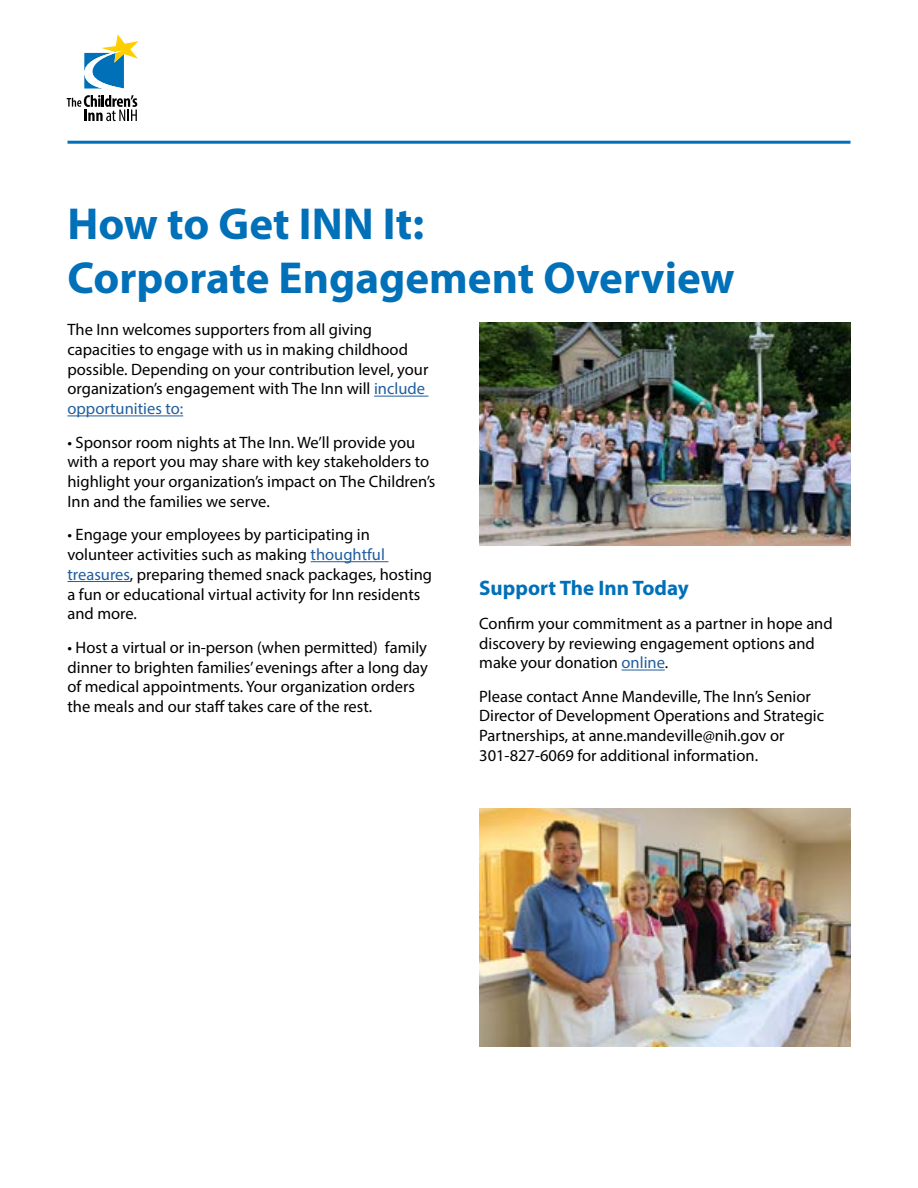
<style>
.page{position:relative;width:918px;height:1188px;background:#fff}
.page>*{position:absolute;margin:0;border:0;box-sizing:border-box;transform-origin:0 0}
.t1{font:700 45px/54px "Myriad Pro";color:#0070b9}
.t2{font:700 21px "Myriad Pro";color:#0070b9}
.t3{font:16.5px/19.8px "Myriad Pro";color:#000}
.s1{color:#215e9e}
</style>
<div class="page">
<svg style="left:67px;top:95px;width:70px;height:26px"></svg>
<svg style="left:84px;top:34px;width:55px;height:55px"></svg>
<hr style="left:68px;top:141px;width:782px;height:3px;background:#0070b9">
<hr style="left:374px;top:396px;width:55px;height:1px;background:#215e9e">
<hr style="left:68px;top:416px;width:115px;height:1px;background:#215e9e">
<hr style="left:311px;top:561px;width:77px;height:1px;background:#215e9e">
<hr style="left:68px;top:581px;width:62px;height:1px;background:#215e9e">
<hr style="left:622px;top:670px;width:43px;height:1px;background:#215e9e">
<img style="left:479px;top:323px;width:371px;height:223px">
<img style="left:479px;top:809px;width:371px;height:238px">
<h1 class="t1" style="left:68px;top:195px;width:669px">How to Get INN It:<br>Corporate Engagement Overview</h1>
<p class="t3" style="left:68px;top:319px;width:362px">The Inn welcomes supporters from all giving capacities to engage with us in making childhood possible. Depending on your contribution level, your organization’s engagement with The Inn will <span class="s1">include opportunities to:</span></p>
<p class="t3" style="left:68px;top:432px;width:370px">• Sponsor room nights at The Inn. We’ll provide you with a report you may share with key stakeholders to highlight your organization’s impact on The Children’s Inn and the families we serve.</p>
<p class="t3" style="left:68px;top:525px;width:366px">• Engage your employees by participating in volunteer activities such as making <span class="s1">thoughtful treasures</span>, preparing themed snack packages, hosting a fun or educational virtual activity for Inn residents and more.</p>
<p class="t3" style="left:68px;top:637px;width:362px">• Host a virtual or in-person (when permitted) family dinner to brighten families’ evenings after a long day of medical appointments. Your organization orders the meals and our staff takes care of the rest.</p>
<p class="t2" style="left:479px;top:575px;width:211px">Support The Inn Today</p>
<p class="t3" style="left:479px;top:613px;width:355px">Confirm your commitment as a partner in hope and discovery by reviewing engagement options and make your donation <span class="s1">online</span>.</p>
<p class="t3" style="left:479px;top:686px;width:346px">Please contact Anne Mandeville, The Inn’s Senior Director of Development Operations and Strategic Partnerships, at anne.mandeville@nih.gov or 301-827-6069 for additional information.</p>
</div>
